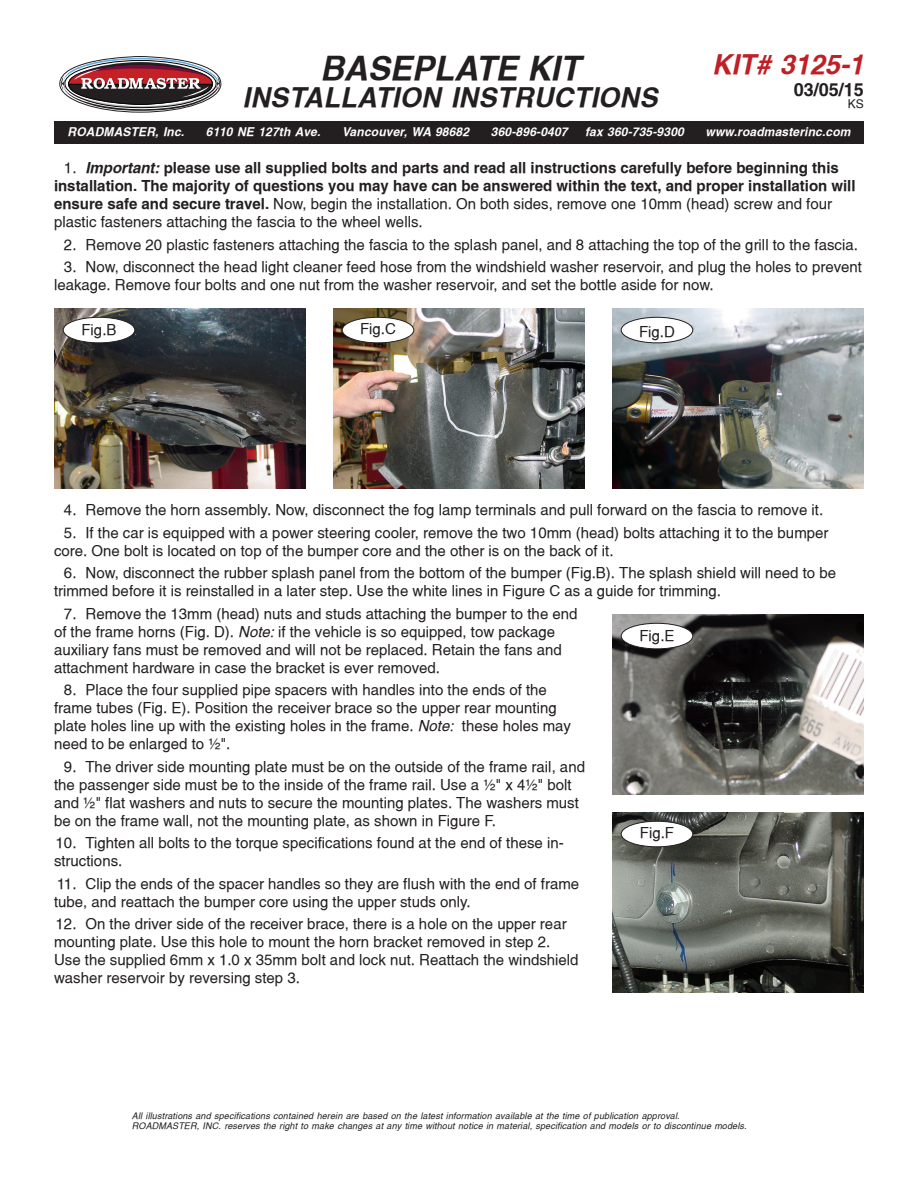
<style>
.page{position:relative;width:918px;height:1188px;background:#fff}
.page>*{position:absolute;margin:0;border:0;box-sizing:border-box;transform-origin:0 0}
.t1{font:italic 700 33px "Switzerland";color:#231f20}
.t2{font:italic 700 27px "Switzerland";letter-spacing:.015em;color:#231f20}
.t3{font:italic 700 27px "Switzerland";color:#bf2026}
.t4{font:700 18px "Switzerland";color:#231f20}
.Helv_10pt{font:15px/18px "Switzerland";color:#231f20}
.Helv_10pt-2{font:700 15px/18px "Switzerland";color:#231f20}
.t5{font:italic 700 12px "Switzerland";letter-spacing:.015em;color:#fff}
.t6{font:12px "Switzerland";color:#231f20}
.Helv_10pt-3{font:italic 9px/10.5px "Switzerland";letter-spacing:.015em;color:#231f20}
.s1{font-weight:400}
.s2{font-style:italic}
</style>
<div class="page">
<div style="left:54px;top:122px;width:810px;height:22px;background:#231f20"></div>
<svg style="left:59px;top:56px;width:163px;height:57px"></svg>
<img style="left:612px;top:812px;width:252px;height:180px">
<img style="left:612px;top:614px;width:252px;height:180px">
<img style="left:612px;top:308px;width:252px;height:180px">
<img style="left:333px;top:308px;width:252px;height:180px">
<img style="left:54px;top:308px;width:252px;height:180px">
<div style="left:63px;top:317px;width:72px;height:26px;background:#fff;border-radius:50%"></div>
<div style="left:63px;top:317px;width:72px;height:26px;border:1px solid #231f20;border-radius:50%"></div>
<div style="left:342px;top:317px;width:72px;height:26px;background:#fff;border-radius:50%"></div>
<div style="left:342px;top:317px;width:72px;height:26px;border:1px solid #231f20;border-radius:50%"></div>
<div style="left:621px;top:317px;width:72px;height:26px;background:#fff;border-radius:50%"></div>
<div style="left:621px;top:317px;width:72px;height:26px;border:1px solid #231f20;border-radius:50%"></div>
<div style="left:621px;top:623px;width:72px;height:26px;background:#fff;border-radius:50%"></div>
<div style="left:621px;top:623px;width:72px;height:26px;border:1px solid #231f20;border-radius:50%"></div>
<div style="left:621px;top:821px;width:72px;height:26px;background:#fff;border-radius:50%"></div>
<div style="left:621px;top:821px;width:72px;height:26px;border:1px solid #231f20;border-radius:50%"></div>
<p class="t1" style="left:320px;top:49px;width:261px">BASEPLATE KIT</p>
<p class="t2" style="left:243px;top:81px;width:417px">INSTALLATION INSTRUCTIONS</p>
<h2 class="t3" style="left:712px;top:49px;width:154px">KIT# 3125-1</h2>
<p class="t4" style="left:794px;top:78px;width:72px">03/05/15</p>
<p class="t6" style="left:848px;top:96px;width:18px">KS</p>
<p class="t5" style="left:68px;top:125px;width:118px">ROADMASTER, Inc.</p>
<p class="t5" style="left:206px;top:125px;width:116px">6110 NE 127th Ave.</p>
<p class="t5" style="left:342px;top:125px;width:129px">Vancouver, WA 98682</p>
<p class="t5" style="left:491px;top:125px;width:78px">360-896-0407</p>
<p class="t5" style="left:585px;top:125px;width:100px">fax 360-735-9300</p>
<p class="t5" style="left:706px;top:125px;width:146px">www.roadmasterinc.com</p>
<p class="Helv_10pt-2" style="left:54px;top:159px;width:803px;text-indent:10px"><span class="s1">1.</span> <span class="s2">Important:</span> please use all supplied bolts and parts and read all instructions carefully before beginning this installation. The majority of questions you may have can be answered within the text, and proper installation will ensure safe and secure travel. <span class="s1">Now, begin the installation. On both sides, remove one 10mm (head) screw and four plastic fasteners attaching the fascia to the wheel wells.</span></p>
<p class="Helv_10pt" style="left:64px;top:235px;width:795px">2. Remove 20 plastic fasteners attaching the fascia to the splash panel, and 8 attaching the top of the grill to the fascia.</p>
<p class="Helv_10pt" style="left:54px;top:258px;width:810px;text-indent:10px">3. Now, disconnect the head light cleaner feed hose from the windshield washer reservoir, and plug the holes to prevent leakage. Remove four bolts and one nut from the washer reservoir, and set the bottle aside for now.</p>
<p class="Helv_10pt" style="left:81px;top:321px;width:37px">Fig.B</p>
<p class="Helv_10pt" style="left:360px;top:319px;width:37px">Fig.C</p>
<p class="Helv_10pt" style="left:639px;top:322px;width:37px">Fig.D</p>
<p class="Helv_10pt" style="left:64px;top:501px;width:761px">4. Remove the horn assembly. Now, disconnect the fog lamp terminals and pull forward on the fascia to remove it.</p>
<p class="Helv_10pt" style="left:54px;top:523px;width:776px;text-indent:10px">5. If the car is equipped with a power steering cooler, remove the two 10mm (head) bolts attaching it to the bumper core. One bolt is located on top of the bumper core and the other is on the back of it.</p>
<p class="Helv_10pt" style="left:54px;top:564px;width:784px;text-indent:10px">6. Now, disconnect the rubber splash panel from the bottom of the bumper (Fig.B). The splash shield will need to be trimmed before it is reinstalled in a later step. Use the white lines in Figure C as a guide for trimming.</p>
<p class="Helv_10pt" style="left:54px;top:604px;width:525px;text-indent:10px">7. Remove the 13mm (head) nuts and studs attaching the bumper to the end of the frame horns (Fig. D). <span class="s2">Note:</span> if the vehicle is so equipped, tow package auxiliary fans must be removed and will not be replaced. Retain the fans and attachment hardware in case the bracket is ever removed.</p>
<p class="Helv_10pt" style="left:54px;top:681px;width:519px;text-indent:10px">8. Place the four supplied pipe spacers with handles into the ends of the frame tubes (Fig. E). Position the receiver brace so the upper rear mounting plate holes line up with the existing holes in the frame. <span class="s2">Note:</span> these holes may need to be enlarged to ½".</p>
<p class="Helv_10pt" style="left:54px;top:757px;width:533px;text-indent:10px">9. The driver side mounting plate must be on the outside of the frame rail, and the passenger side must be to the inside of the frame rail. Use a ½" x 4½" bolt and ½" flat washers and nuts to secure the mounting plates. The washers must be on the frame wall, not the mounting plate, as shown in Figure F.</p>
<p class="Helv_10pt" style="left:54px;top:834px;width:511px">10. Tighten all bolts to the torque specifications found at the end of these in&shy;structions.</p>
<p class="Helv_10pt" style="left:54px;top:874px;width:527px">11. Clip the ends of the spacer handles so they are flush with the end of frame tube, and reattach the bumper core using the upper studs only.</p>
<p class="Helv_10pt" style="left:54px;top:915px;width:526px">12. On the driver side of the receiver brace, there is a hole on the upper rear mounting plate. Use this hole to mount the horn bracket removed in step 2.<br>Use the supplied 6mm x 1.0 x 35mm bolt and lock nut. Reattach the windshield washer reservoir by reversing step 3.</p>
<p class="Helv_10pt" style="left:639px;top:627px;width:37px">Fig.E</p>
<p class="Helv_10pt" style="left:640px;top:823px;width:36px">Fig.F</p>
<p class="Helv_10pt-3" style="left:132px;top:1110px;width:616px">All illustrations and specifications contained herein are based on the latest information available at the time of publication approval.<br>ROADMASTER, INC. reserves the right to make changes at any time without notice in material, specification and models or to discontinue models.</p>
</div>
